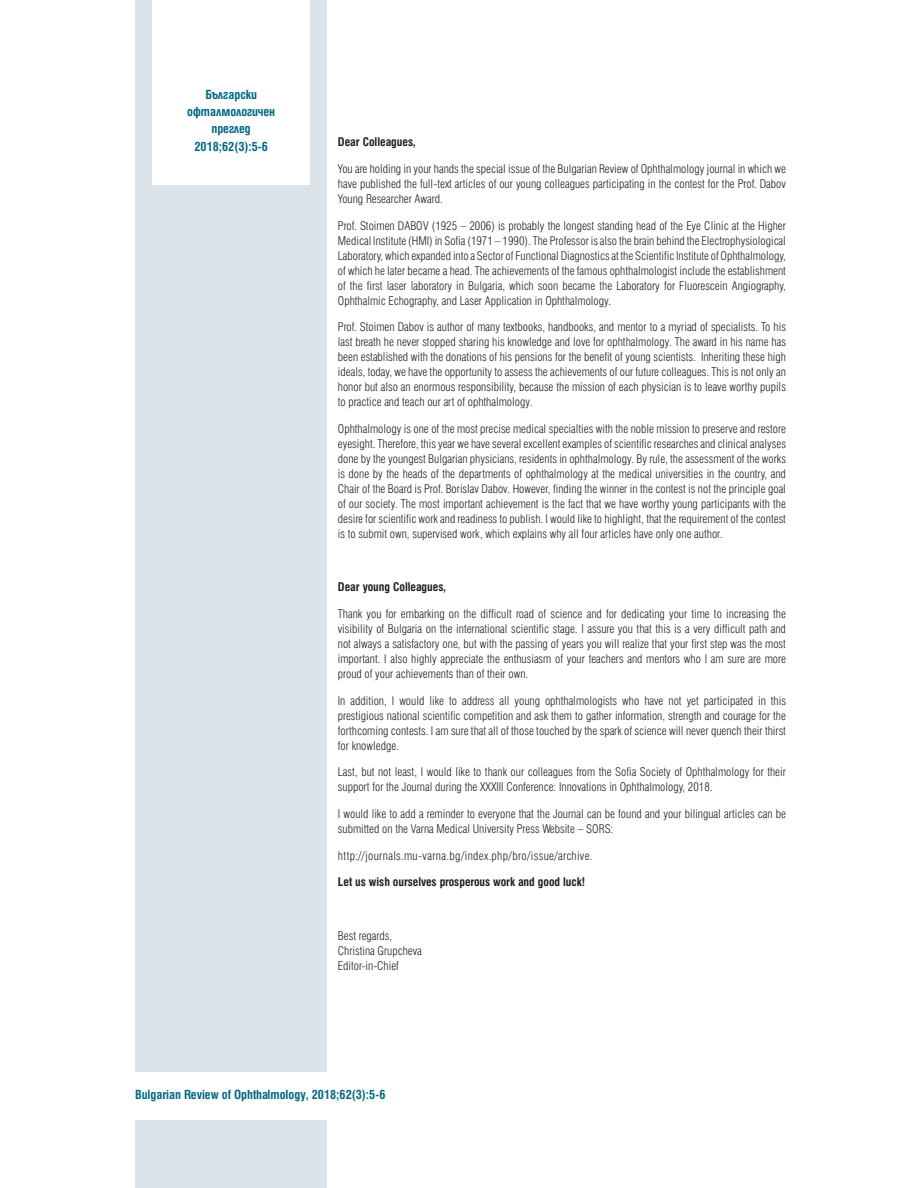
<style>
.page{position:relative;width:918px;height:1188px;background:#fff}
.page>*{position:absolute;margin:0;border:0;box-sizing:border-box;transform-origin:0 0}
.t1{font:700 condensed 14.4px/17.2px "Helen Bg";color:#006885;text-align:center}
.t2{font:300 condensed 13.65px/15px "Helen Bg";color:#231f20;text-align:justify}
.t3{font:700 condensed 13.65px "Helen Bg";color:#231f20}
.t4{font:300 condensed 13.65px "Helen Bg";letter-spacing:.025em;color:#231f20}
</style>
<div class="page">
<div style="left:135px;top:0;width:192px;height:1072px;background:#dce4ea"></div>
<div style="left:152px;top:0;width:158px;height:184px;background:#fff"></div>
<div style="left:135px;top:1120px;width:192px;height:68px;background:#dce4ea"></div>
<p class="t1" style="left:187px;top:87px;width:89px">Български офталмологичен преглед<br>2018;62(3):5-6</p>
<p class="t3" style="left:338px;top:137px;width:79px">Dear Colleagues,</p>
<p class="t2" style="left:338px;top:162px;width:450px">You are holding in your hands the special issue of the Bulgarian Review of Ophthalmology journal in which we have published the full-text articles of our young colleagues participating in the contest for the Prof. Dabov Young Researcher Award.</p>
<p class="t2" style="left:338px;top:219px;width:450px">Prof. Stoimen DABOV (1925 – 2006) is probably the longest standing head of the Eye Clinic at the Higher Medical Institute (HMI) in Sofia (1971 – 1990). The Professor is also the brain behind the Electrophysiological Laboratory, which expanded into a Sector of Functional Diagnostics at the Scientific Institute of Ophthalmology, of which he later became a head. The achievements of the famous ophthalmologist include the establishment of the first laser laboratory in Bulgaria, which soon became the Laboratory for Fluorescein Angiography, Ophthalmic Echography, and Laser Application in Ophthalmology.</p>
<p class="t2" style="left:338px;top:321px;width:450px">Prof. Stoimen Dabov is author of many textbooks, handbooks, and mentor to a myriad of specialists. To his last breath he never stopped sharing his knowledge and love for ophthalmology. The award in his name has been established with the donations of his pensions for the benefit of young scientists. Inheriting these high ideals, today, we have the opportunity to assess the achievements of our future colleagues. This is not only an honor but also an enormous responsibility, because the mission of each physician is to leave worthy pupils to practice and teach our art of ophthalmology.</p>
<p class="t2" style="left:338px;top:422px;width:450px">Ophthalmology is one of the most precise medical specialties with the noble mission to preserve and restore eyesight. Therefore, this year we have several excellent examples of scientific researches and clinical analyses done by the youngest Bulgarian physicians, residents in ophthalmology. By rule, the assessment of the works is done by the heads of the departments of ophthalmology at the medical universities in the country, and Chair of the Board is Prof. Borislav Dabov. However, finding the winner in the contest is not the principle goal of our society. The most important achievement is the fact that we have worthy young participants with the desire for scientific work and readiness to publish. I would like to highlight, that the requirement of the contest is to submit own, supervised work, which explains why all four articles have only one author.</p>
<p class="t3" style="left:338px;top:582px;width:110px">Dear young Colleagues,</p>
<p class="t2" style="left:338px;top:607px;width:450px">Thank you for embarking on the difficult road of science and for dedicating your time to increasing the visibility of Bulgaria on the international scientific stage. I assure you that this is a very difficult path and not always a satisfactory one, but with the passing of years you will realize that your first step was the most important. I also highly appreciate the enthusiasm of your teachers and mentors who I am sure are more proud of your achievements than of their own.</p>
<p class="t2" style="left:338px;top:694px;width:450px">In addition, I would like to address all young ophthalmologists who have not yet participated in this prestigious national scientific competition and ask them to gather information, strength and courage for the forthcoming contests. I am sure that all of those touched by the spark of science will never quench their thirst for knowledge.</p>
<p class="t2" style="left:338px;top:766px;width:450px">Last, but not least, I would like to thank our colleagues from the Sofia Society of Ophthalmology for their support for the Journal during the XXXIII Conference: Innovations in Ophthalmology, 2018.</p>
<p class="t2" style="left:338px;top:807px;width:450px">I would like to add a reminder to everyone that the Journal can be found and your bilingual articles can be submitted on the Varna Medical University Press Website – SORS:</p>
<p class="t4" style="left:338px;top:851px;width:256px">http://journals.mu-varna.bg/index.php/bro/issue/archivе.</p>
<p class="t3" style="left:338px;top:877px;width:249px">Let us wish ourselves prosperous work and good luck!</p>
<p class="t2" style="left:338px;top:929px;width:86px;text-align:left">Best regards,<br>Christina Grupcheva<br>Editor-in-Chief</p>
<p class="t1" style="left:135px;top:1087px;width:252px">Bulgarian Review of Ophthalmology, 2018;62(3):5-6</p>
</div>
